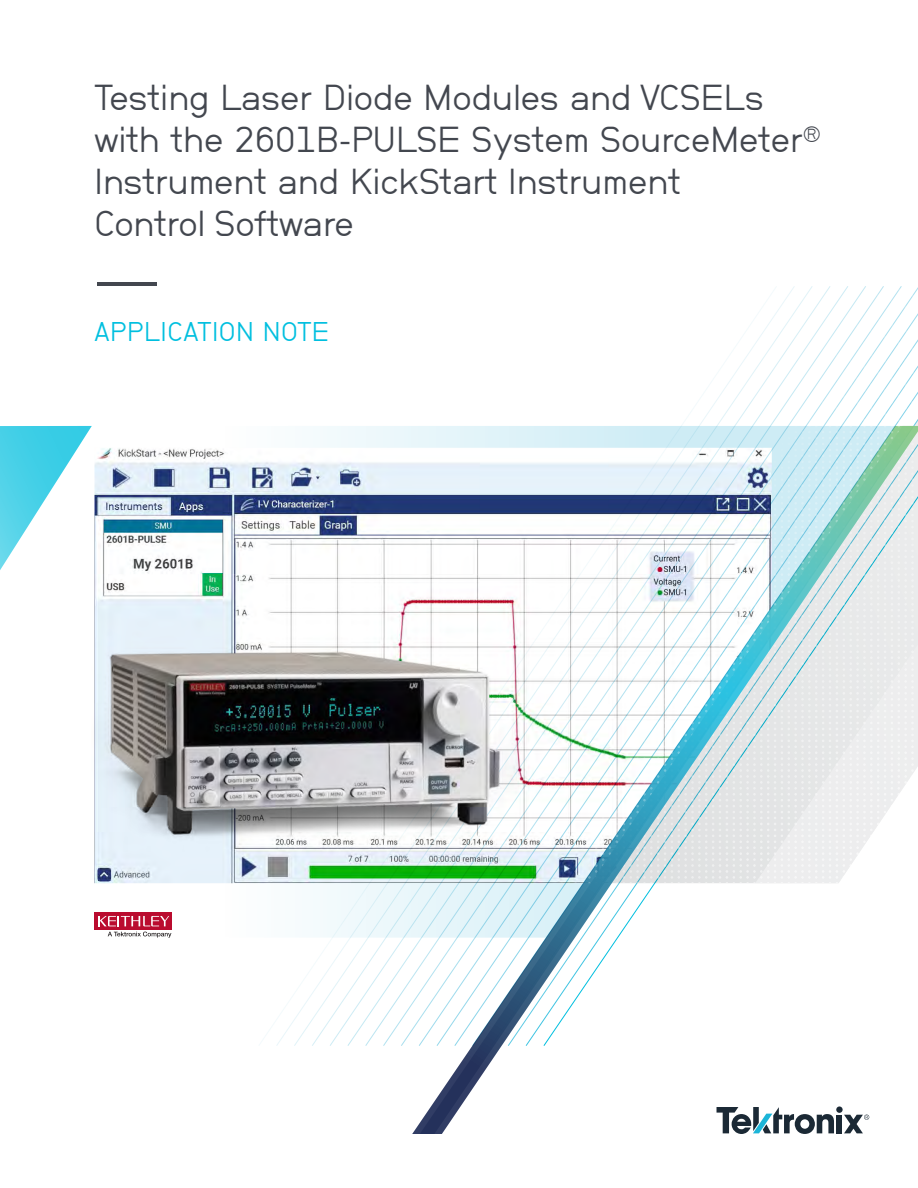
<style>
.page{position:relative;width:918px;height:1188px;background:#fff}
.page>*{position:absolute;margin:0;border:0;box-sizing:border-box;transform-origin:0 0}
.t1{font:48px "NB Grotesk";color:#43474f;scale:1.25 1}
.t2{font:36px/42px "NB Grotesk";color:#43474f}
.t3{font:27px "NB Grotesk";letter-spacing:.02em;color:#00bfdf}
</style>
<div class="page">
<img style="left:94px;top:448px;width:165px;height:435px">
<svg style="left:259px;top:426px;width:161px;height:620px"></svg>
<svg style="left:681px;top:286px;width:237px;height:140px"></svg>
<svg style="left:0;top:426px;width:92px;height:144px"></svg>
<svg style="left:420px;top:426px;width:498px;height:708px"></svg>
<div style="left:837px;top:1115px;width:5px;height:18px;background:#1b2935"></div>
<div style="left:836px;top:1106px;width:7px;height:7px;background:#1b2935;border-radius:50%"></div>
<svg style="left:717px;top:1107px;width:117px;height:27px"></svg>
<svg style="left:844px;top:1115px;width:25px;height:18px"></svg>
<div style="left:94px;top:913px;width:78px;height:17px;background:#ba0c2f"></div>
<svg style="left:98px;top:916px;width:71px;height:10px"></svg>
<svg style="left:108px;top:932px;width:63px;height:6px"></svg>
<img style="left:94px;top:623px;width:425px;height:228px">
<img style="left:111px;top:653px;width:389px;height:180px">
<p class="t2" style="left:94px;top:76px;width:728px">Testing Laser Diode Modules and VCSELs with the 2601B-PULSE System SourceMeter<sup>® </sup>Instrument and KickStart Instrument<br>Control Software</p>
<h1 class="t1" style="left:94px;top:251px;width:54px">––</h1>
<p class="t3" style="left:95px;top:316px;width:236px">APPLICATION NOTE</p>
</div>
